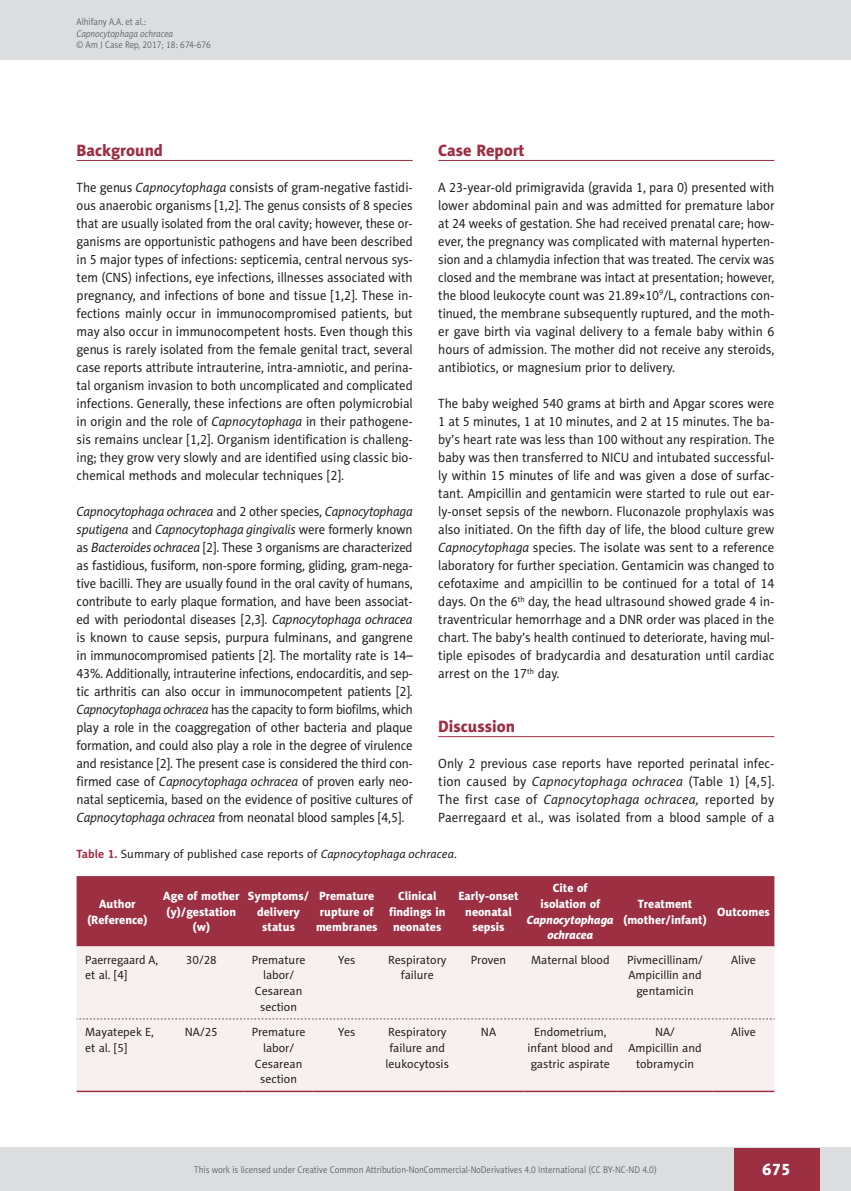
<style>
.page{position:relative;width:851px;height:1191px;background:#fff}
.page>*{position:absolute;margin:0;border:0;box-sizing:border-box;transform-origin:0 0}
.AJCR_Headline_1{font:16.5px "Naomi Sans EFN Heavy";color:#9d2f42}
.t1{font:16.5px "Naomi Sans EFN Heavy";color:#fff}
.AJCR_Body{font:13.5px/18px "Naomi Sans EFN";color:#231f20;text-align:justify;scale:.95 1}
.AJCR_Tabela_zawartos{font:12px/15.8px "Naomi Sans EFN";color:#231f20;text-align:center}
.AJCR_Tabela_Head{font:12px/15.8px "Naomi Sans EFN Heavy";color:#fff;text-align:center}
.AJCR_Tabela_tytul{font:12px "Naomi Sans EFN";color:#231f20}
.AJCR_Tabela_Head-2{font:italic 12px/15.8px "Naomi Sans EFN Heavy";color:#fff;text-align:center}
.AJCR_pagina_sygnatur{font:9.75px "Naomi Sans EFN Light";color:#57585a;scale:.9 1}
.AJCR_pagina_zywa{font:italic 9.75px/11.2px "Naomi Sans EFN Light";color:#57585a;scale:.9 1}
.s1{font-style:normal}
.s2{font-style:italic}
.s3{font-weight:700;color:#9d2f42}
</style>
<div class="page">
<hr style="left:77px;top:160px;width:335px;height:1px;background:#9d2f42">
<hr style="left:438px;top:160px;width:336px;height:1px;background:#9d2f42">
<hr style="left:438px;top:736px;width:336px;height:1px;background:#9d2f42">
<div style="left:77px;top:876px;width:697px;height:70px;background:#9d2f42"></div>
<div style="left:77px;top:946px;width:697px;height:144px;background:#f7f0ef"></div>
<svg style="left:77px;top:1018px;width:697px;height:1px"></svg>
<hr style="left:77px;top:1090px;width:81px;height:2px;background:#9d2f42">
<hr style="left:158px;top:1090px;width:86px;height:2px;background:#9d2f42">
<hr style="left:244px;top:1090px;width:69px;height:2px;background:#9d2f42">
<hr style="left:313px;top:1090px;width:68px;height:2px;background:#9d2f42">
<hr style="left:381px;top:1090px;width:72px;height:2px;background:#9d2f42">
<hr style="left:453px;top:1090px;width:70px;height:2px;background:#9d2f42">
<hr style="left:523px;top:1090px;width:94px;height:2px;background:#9d2f42">
<hr style="left:617px;top:1090px;width:95px;height:2px;background:#9d2f42">
<hr style="left:712px;top:1090px;width:62px;height:2px;background:#9d2f42">
<div style="left:0;top:1148px;width:850px;height:43px;background:#dcdddf"></div>
<div style="left:733px;top:1147px;width:86px;height:43px;background:#9d2f42"></div>
<div style="left:0;top:0;width:850px;height:60px;background:#dcdddf"></div>
<p class="AJCR_pagina_zywa" style="left:77px;top:17px;width:109px"><span class="s1">Alhifany A.A. et al.:<br></span>Capnocytophaga ochracea</p>
<p class="AJCR_pagina_sygnatur" style="left:77px;top:39px;width:151px">© Am J Case Rep, 2017; 18: 674-676</p>
<p class="AJCR_Headline_1" style="left:77px;top:140px;width:88px">Background</p>
<p class="AJCR_Body" style="left:77px;top:178px;width:355px">The genus <span class="s2">Capnocytophaga</span> consists of gram-negative fastidi&shy;ous anaerobic organisms [1,2]. The genus consists of 8 species that are usually isolated from the oral cavity; however, these or&shy;ganisms are opportunistic pathogens and have been described in 5 major types of infections: septicemia, central nervous sys&shy;tem (CNS) infections, eye infections, illnesses associated with pregnancy, and infections of bone and tissue [1,2]. These in&shy;fections mainly occur in immunocompromised patients, but may also occur in immunocompetent hosts. Even though this genus is rarely isolated from the female genital tract, several case reports attribute intrauterine, intra-amniotic, and perina&shy;tal organism invasion to both uncomplicated and complicated infections. Generally, these infections are often polymicrobial in origin and the role of <span class="s2">Capnocytophaga</span> in their pathogene&shy;sis remains unclear [1,2]. Organism identification is challeng&shy;ing; they grow very slowly and are identified using classic bio&shy;chemical methods and molecular techniques [2].</p>
<p class="AJCR_Body" style="left:77px;top:502px;width:355px"><span class="s2">Capnocytophaga ochracea</span> and 2 other species, <span class="s2">Capnocytophaga sputigena</span> and <span class="s2">Capnocytophaga gingivalis</span> were formerly known as <span class="s2">Bacteroides ochracea</span> [2]. These 3 organisms are characterized as fastidious, fusiform, non-spore forming, gliding, gram-nega&shy;tive bacilli. They are usually found in the oral cavity of humans, contribute to early plaque formation, and have been associat&shy;ed with periodontal diseases [2,3]. <span class="s2">Capnocytophaga ochracea </span>is known to cause sepsis, purpura fulminans, and gangrene in immunocompromised patients [2]. The mortality rate is 14– 43%. Additionally, intrauterine infections, endocarditis, and sep&shy;tic arthritis can also occur in immunocompetent patients [2].<br><span class="s2">Capnocytophaga ochracea</span> has the capacity to form biofilms, which play a role in the coaggregation of other bacteria and plaque formation, and could also play a role in the degree of virulence and resistance [2]. The present case is considered the third con&shy;firmed case of <span class="s2">Capnocytophaga ochracea</span> of proven early neo&shy;natal septicemia, based on the evidence of positive cultures of <span class="s2">Capnocytophaga ochracea</span> from neonatal blood samples [4,5].</p>
<p class="AJCR_Headline_1" style="left:438px;top:140px;width:88px">Case Report</p>
<p class="AJCR_Body" style="left:438px;top:178px;width:355px">A 23-year-old primigravida (gravida 1, para 0) presented with lower abdominal pain and was admitted for premature labor at 24 weeks of gestation. She had received prenatal care; how&shy;ever, the pregnancy was complicated with maternal hyperten&shy;sion and a chlamydia infection that was treated. The cervix was closed and the membrane was intact at presentation; however, the blood leukocyte count was 21.89×10<sup>9</sup>/L, contractions con&shy;tinued, the membrane subsequently ruptured, and the moth&shy;er gave birth via vaginal delivery to a female baby within 6 hours of admission. The mother did not receive any steroids, antibiotics, or magnesium prior to delivery.</p>
<p class="AJCR_Body" style="left:438px;top:394px;width:355px">The baby weighed 540 grams at birth and Apgar scores were 1 at 5 minutes, 1 at 10 minutes, and 2 at 15 minutes. The ba&shy;by’s heart rate was less than 100 without any respiration. The baby was then transferred to NICU and intubated successful&shy;ly within 15 minutes of life and was given a dose of surfac&shy;tant. Ampicillin and gentamicin were started to rule out ear&shy;ly-onset sepsis of the newborn. Fluconazole prophylaxis was also initiated. On the fifth day of life, the blood culture grew <span class="s2">Capnocytophaga</span> species. The isolate was sent to a reference laboratory for further speciation. Gentamicin was changed to cefotaxime and ampicillin to be continued for a total of 14 days. On the 6<sup>th</sup> day, the head ultrasound showed grade 4 in&shy;traventricular hemorrhage and a DNR order was placed in the chart. The baby’s health continued to deteriorate, having mul&shy;tiple episodes of bradycardia and desaturation until cardiac arrest on the 17<sup>th</sup> day.</p>
<p class="AJCR_Headline_1" style="left:438px;top:716px;width:78px">Discussion</p>
<p class="AJCR_Body" style="left:438px;top:754px;width:355px">Only 2 previous case reports have reported perinatal infec&shy;tion caused by <span class="s2">Capnocytophaga ochracea</span> (Table 1) [4,5].<br>The first case of <span class="s2">Capnocytophaga ochracea,</span> reported by Paerregaard et al., was isolated from a blood sample of a</p>
<p class="AJCR_Tabela_tytul" style="left:77px;top:847px;width:381px"><span class="s3">Table 1.</span> Summary of published case reports of <span class="s2">Capnocytophaga ochracea</span>.</p>
<p class="AJCR_Tabela_Head" style="left:87px;top:895px;width:62px">Author (Reference)</p>
<p class="AJCR_Tabela_Head" style="left:163px;top:887px;width:78px">Age of mother (y)/gestation (w)</p>
<p class="AJCR_Tabela_Head" style="left:248px;top:887px;width:63px">Symptoms/ delivery status</p>
<p class="AJCR_Tabela_Head" style="left:316px;top:887px;width:63px">Premature rupture of membranes</p>
<p class="AJCR_Tabela_Head" style="left:389px;top:887px;width:58px">Clinical findings in neonates</p>
<p class="AJCR_Tabela_Head" style="left:458px;top:887px;width:62px">Early-onset neonatal sepsis</p>
<p class="AJCR_Tabela_Head-2" style="left:527px;top:880px;width:88px"><span class="s1">Cite of<br>isolation of<br></span>Capnocytophaga ochracea</p>
<p class="AJCR_Tabela_Head" style="left:623px;top:895px;width:85px">Treatment (mother/infant)</p>
<p class="AJCR_Tabela_Head" style="left:717px;top:903px;width:54px">Outcomes</p>
<p class="AJCR_Tabela_zawartos" style="left:85px;top:952px;width:75px;text-align:left">Paerregaard A, et al. [4]</p>
<p class="AJCR_Tabela_zawartos" style="left:186px;top:952px;width:32px">30/28</p>
<p class="AJCR_Tabela_zawartos" style="left:252px;top:952px;width:55px">Premature labor/<br>Cesarean section</p>
<p class="AJCR_Tabela_zawartos" style="left:338px;top:952px;width:19px">Yes</p>
<p class="AJCR_Tabela_zawartos" style="left:388px;top:952px;width:60px">Respiratory failure</p>
<p class="AJCR_Tabela_zawartos" style="left:470px;top:952px;width:37px">Proven</p>
<p class="AJCR_Tabela_zawartos" style="left:531px;top:952px;width:80px">Maternal blood</p>
<p class="AJCR_Tabela_zawartos" style="left:627px;top:952px;width:77px">Pivmecillinam/<br>Ampicillin and gentamicin</p>
<p class="AJCR_Tabela_zawartos" style="left:731px;top:952px;width:26px">Alive</p>
<p class="AJCR_Tabela_zawartos" style="left:85px;top:1024px;width:70px;text-align:left">Mayatepek E, et al. [5]</p>
<p class="AJCR_Tabela_zawartos" style="left:185px;top:1024px;width:34px">NA/25</p>
<p class="AJCR_Tabela_zawartos" style="left:252px;top:1024px;width:55px">Premature labor/<br>Cesarean section</p>
<p class="AJCR_Tabela_zawartos" style="left:338px;top:1024px;width:19px">Yes</p>
<p class="AJCR_Tabela_zawartos" style="left:385px;top:1024px;width:65px">Respiratory failure and leukocytosis</p>
<p class="AJCR_Tabela_zawartos" style="left:481px;top:1024px;width:17px">NA</p>
<p class="AJCR_Tabela_zawartos" style="left:527px;top:1024px;width:87px">Endometrium, infant blood and gastric aspirate</p>
<p class="AJCR_Tabela_zawartos" style="left:628px;top:1024px;width:75px">NA/<br>Ampicillin and tobramycin</p>
<p class="AJCR_Tabela_zawartos" style="left:731px;top:1024px;width:26px">Alive</p>
<p class="AJCR_pagina_sygnatur" style="left:194px;top:1164px;width:515px">This work is licensed under Creative Common Attribution-NonCommercial-NoDerivatives 4.0 International (CC BY-NC-ND 4.0)</p>
<p class="t1" style="left:762px;top:1159px;width:30px">675</p>
</div>
